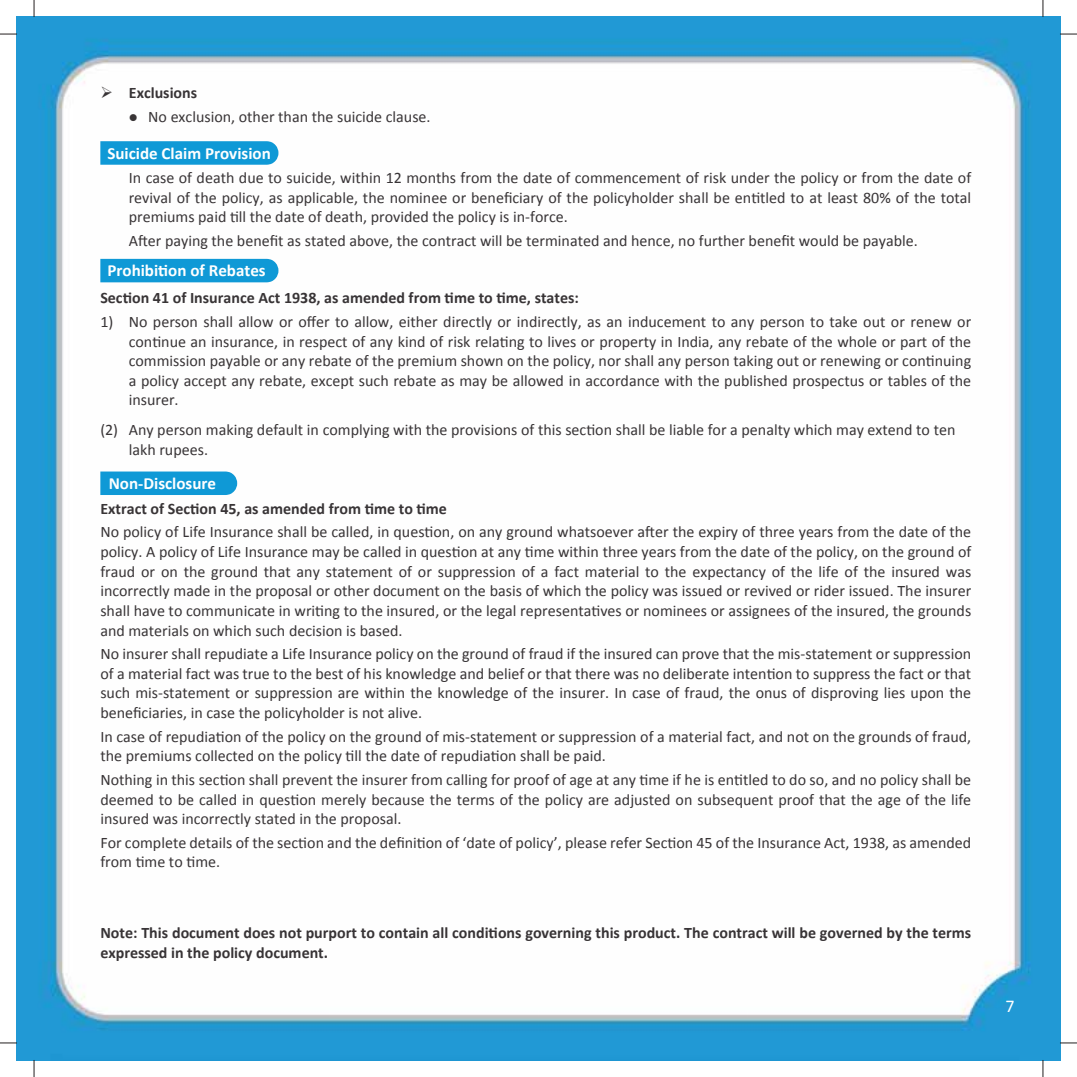
<style>
.page{position:relative;width:1077px;height:1077px;background:#fff}
.page>*{position:absolute;margin:0;border:0;box-sizing:border-box;transform-origin:0 0}
.t1{font:18px "Calibri";color:#fff}
.t2{font:700 17px "Calibri";color:#fff}
.t3{font:16px/19.6px "Calibri";color:#383436;text-align:justify}
.t4{font:700 16px/19.6px "Calibri";color:#383436}
</style>
<div class="page">
<img style="left:16px;top:16px;width:1044px;height:1044px">
<div style="left:100px;top:259px;width:178px;height:23px;background:#0f99d6"></div>
<svg style="left:100px;top:141px;width:178px;height:24px;background:#179cd7"></svg>
<div style="left:100px;top:471px;width:137px;height:24px;background:#0f99d6"></div>
<svg style="left:1059px;top:34px;width:17px;height:1px"></svg>
<svg style="left:1042px;top:0;width:1px;height:17px"></svg>
<svg style="left:0;top:34px;width:17px;height:1px"></svg>
<svg style="left:1059px;top:1042px;width:17px;height:1px"></svg>
<svg style="left:0;top:1042px;width:17px;height:1px"></svg>
<svg style="left:34px;top:0;width:1px;height:17px"></svg>
<svg style="left:1042px;top:1059px;width:1px;height:17px"></svg>
<svg style="left:34px;top:1059px;width:1px;height:17px"></svg>
<p class="t4" style="left:100px;top:83px;width:98px">➢ Exclusions</p>
<p class="t3" style="left:129px;top:106px;width:303px">● No exclusion, other than the suicide clause.</p>
<p class="t2" style="left:107px;top:142px;width:165px">Suicide Claim Provision</p>
<p class="t3" style="left:129px;top:167px;width:843px">In case of death due to suicide, within 12 months from the date of commencement of risk under the policy or from the date of revival of the policy, as applicable, the nominee or beneficiary of the policyholder shall be entitled to at least 80% of the total premiums paid till the date of death, provided the policy is in-force.</p>
<p class="t3" style="left:129px;top:230px;width:790px">After paying the benefit as stated above, the contract will be terminated and hence, no further benefit would be payable.</p>
<p class="t2" style="left:107px;top:260px;width:160px">Prohibition of Rebates</p>
<p class="t4" style="left:100px;top:288px;width:480px">Section 41 of Insurance Act 1938, as amended from time to time, states:</p>
<p class="t3" style="left:129px;top:311px;width:843px;text-indent:-28px">1) No person shall allow or offer to allow, either directly or indirectly, as an inducement to any person to take out or renew or continue an insurance, in respect of any kind of risk relating to lives or property in India, any rebate of the whole or part of the commission payable or any rebate of the premium shown on the policy, nor shall any person taking out or renewing or continuing a policy accept any rebate, except such rebate as may be allowed in accordance with the published prospectus or tables of the insurer.</p>
<p class="t3" style="left:129px;top:419px;width:827px;text-indent:-28px">(2) Any person making default in complying with the provisions of this section shall be liable for a penalty which may extend to ten lakh rupees.</p>
<p class="t2" style="left:109px;top:472px;width:109px">Non-Disclosure</p>
<p class="t4" style="left:100px;top:498px;width:348px">Extract of Section 45, as amended from time to time</p>
<p class="t3" style="left:100px;top:521px;width:872px">No policy of Life Insurance shall be called, in question, on any ground whatsoever after the expiry of three years from the date of the policy. A policy of Life Insurance may be called in question at any time within three years from the date of the policy, on the ground of fraud or on the ground that any statement of or suppression of a fact material to the expectancy of the life of the insured was incorrectly made in the proposal or other document on the basis of which the policy was issued or revived or rider issued. The insurer shall have to communicate in writing to the insured, or the legal representatives or nominees or assignees of the insured, the grounds and materials on which such decision is based.</p>
<p class="t3" style="left:100px;top:643px;width:872px">No insurer shall repudiate a Life Insurance policy on the ground of fraud if the insured can prove that the mis-statement or suppression of a material fact was true to the best of his knowledge and belief or that there was no deliberate intention to suppress the fact or that such mis-statement or suppression are within the knowledge of the insurer. In case of fraud, the onus of disproving lies upon the beneficiaries, in case the policyholder is not alive.</p>
<p class="t3" style="left:100px;top:725px;width:872px">In case of repudiation of the policy on the ground of mis-statement or suppression of a material fact, and not on the grounds of fraud, the premiums collected on the policy till the date of repudiation shall be paid.</p>
<p class="t3" style="left:100px;top:768px;width:872px">Nothing in this section shall prevent the insurer from calling for proof of age at any time if he is entitled to do so, and no policy shall be deemed to be called in question merely because the terms of the policy are adjusted on subsequent proof that the age of the life insured was incorrectly stated in the proposal.</p>
<p class="t3" style="left:100px;top:831px;width:872px">For complete details of the section and the definition of ‘date of policy’, please refer Section 45 of the Insurance Act, 1938, as amended from time to time.</p>
<p class="t4" style="left:100px;top:922px;width:872px">Note: This document does not purport to contain all conditions governing this product. The contract will be governed by the terms expressed in the policy document.</p>
<p class="t1" style="left:1005px;top:994px;width:11px">7</p>
</div>
